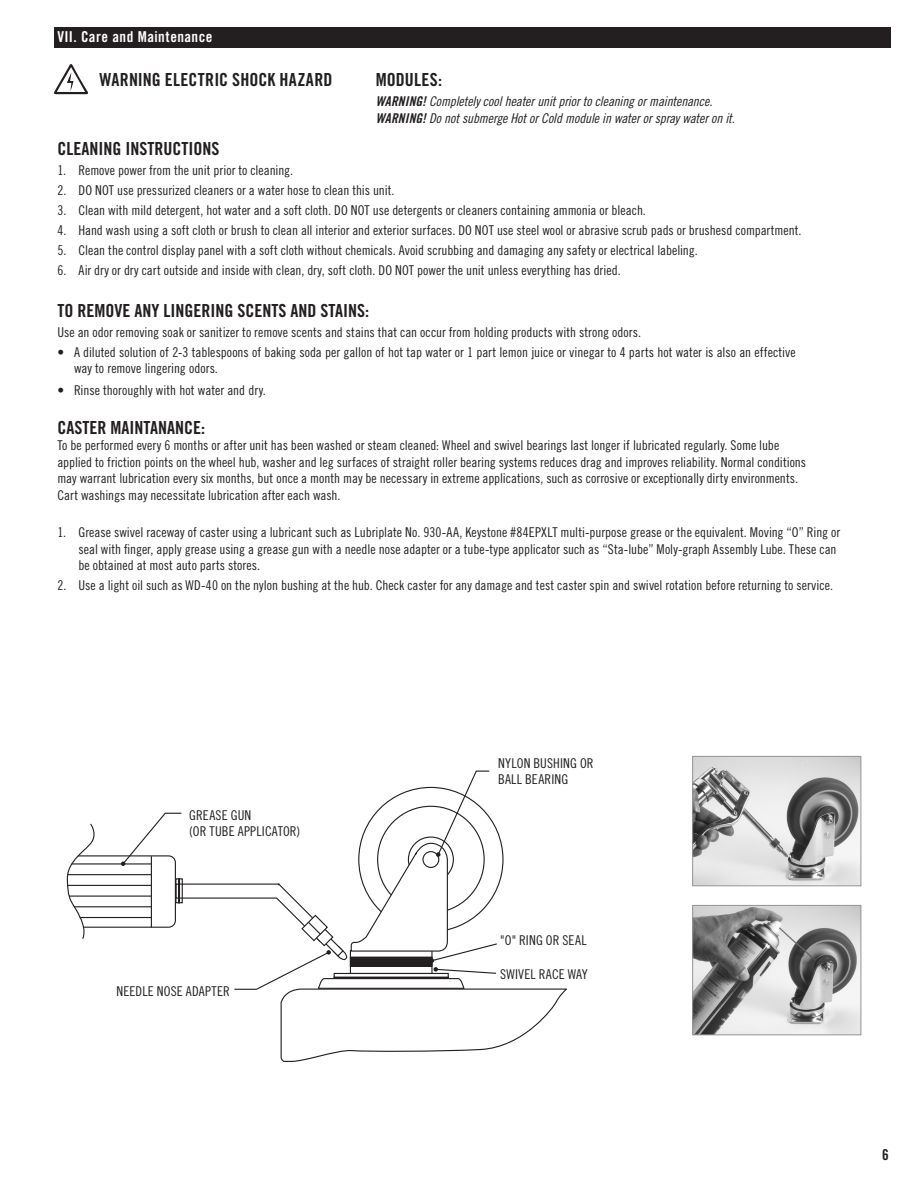
<style>
.page{position:relative;width:918px;height:1188px;background:#fff}
.page>*{position:absolute;margin:0;border:0;box-sizing:border-box;transform-origin:0 0}
.Body{font:18px "Trade Gothic LT Std Bd Cn 20";color:#231f20}
.Sub_Head_WHT{font:15px "Trade Gothic LT Std Bd Cn 20";letter-spacing:.03em;color:#fff}
.t1{font:15px "Trade Gothic LT Std Bd Cn 20";color:#231f20}
.Body-2{font:13.5px/16.5px "Trade Gothic LT Std Cn 18";color:#231f20}
.Body_with_Bullet{font:13.5px/16.5px "Trade Gothic LT Std Cn 18";color:#231f20}
.Body-3{font:13.5px/16.5px "Trade Gothic LT Std Cn 18 Obl";letter-spacing:-.01em;color:#231f20}
.s1{font-family:"Trade Gothic LT Std Bd Cn 20 Obl"}
</style>
<div class="page">
<img style="left:694px;top:758px;width:165px;height:126px">
<div style="left:692px;top:756px;width:169px;height:130px;border:1px solid #939598"></div>
<img style="left:694px;top:907px;width:165px;height:126px">
<div style="left:692px;top:905px;width:169px;height:130px;border:1px solid #939598"></div>
<svg style="left:66px;top:770px;width:501px;height:292px"></svg>
<div style="left:54px;top:27px;width:837px;height:20px;background:#231f20"></div>
<svg style="left:54px;top:64px;width:34px;height:30px"></svg>
<p class="Sub_Head_WHT" style="left:58px;top:28px;width:157px">VII. Care and Maintenance</p>
<p class="Body" style="left:100px;top:69px;width:234px">WARNING ELECTRIC SHOCK HAZARD</p>
<p class="Body" style="left:376px;top:69px;width:68px">MODULES:</p>
<p class="Body-3" style="left:376px;top:94px;width:360px"><span class="s1">WARNING!</span> Completely cool heater unit prior to cleaning or maintenance.<br><span class="s1">WARNING!</span> Do not submerge Hot or Cold module in water or spray water on it.</p>
<p class="Body" style="left:58px;top:138px;width:163px">CLEANING INSTRUCTIONS</p>
<p class="Body-2" style="left:58px;top:162px;width:237px">1. Remove power from the unit prior to cleaning.</p>
<p class="Body-2" style="left:58px;top:182px;width:339px">2. DO NOT use pressurized cleaners or a water hose to clean this unit.</p>
<p class="Body-2" style="left:58px;top:202px;width:590px">3. Clean with mild detergent, hot water and a soft cloth. DO NOT use detergents or cleaners containing ammonia or bleach.</p>
<p class="Body-2" style="left:58px;top:222px;width:746px">4. Hand wash using a soft cloth or brush to clean all interior and exterior surfaces. DO NOT use steel wool or abrasive scrub pads or brushesd compartment.</p>
<p class="Body-2" style="left:58px;top:242px;width:642px">5. Clean the control display panel with a soft cloth without chemicals. Avoid scrubbing and damaging any safety or electrical labeling.</p>
<p class="Body-2" style="left:58px;top:262px;width:565px">6. Air dry or dry cart outside and inside with clean, dry, soft cloth. DO NOT power the unit unless everything has dried.</p>
<p class="Body" style="left:58px;top:299px;width:313px">TO REMOVE ANY LINGERING SCENTS AND STAINS:</p>
<p class="Body-2" style="left:58px;top:324px;width:585px">Use an odor removing soak or sanitizer to remove scents and stains that can occur from holding products with strong odors.</p>
<p class="Body_with_Bullet" style="left:74px;top:344px;width:723px;text-indent:-16px">• A diluted solution of 2-3 tablespoons of baking soda per gallon of hot tap water or 1 part lemon juice or vinegar to 4 parts hot water is also an effective way to remove lingering odors.</p>
<p class="Body_with_Bullet" style="left:58px;top:382px;width:210px">• Rinse thoroughly with hot water and dry.</p>
<p class="Body" style="left:58px;top:416px;width:149px">CASTER MAINTANANCE:</p>
<p class="Body-2" style="left:58px;top:437px;width:750px">To be performed every 6 months or after unit has been washed or steam cleaned: Wheel and swivel bearings last longer if lubricated regularly. Some lube applied to friction points on the wheel hub, washer and leg surfaces of straight roller bearing systems reduces drag and improves reliability. Normal conditions may warrant lubrication every six months, but once a month may be necessary in extreme applications, such as corrosive or exceptionally dirty environments.<br>Cart washings may necessitate lubrication after each wash.</p>
<p class="Body-2" style="left:79px;top:524px;width:763px;text-indent:-21px">1. Grease swivel raceway of caster using a lubricant such as Lubriplate No. 930-AA, Keystone #84EPXLT multi-purpose grease or the equivalent. Moving “O” Ring or seal with finger, apply grease using a grease gun with a needle nose adapter or a tube-type applicator such as “Sta-lube” Moly-graph Assembly Lube. These can be obtained at most auto parts stores.</p>
<p class="Body-2" style="left:58px;top:577px;width:777px">2. Use a light oil such as WD-40 on the nylon bushing at the hub. Check caster for any damage and test caster spin and swivel rotation before returning to service.</p>
<p class="Body-2" style="left:189px;top:807px;width:113px">GREASE GUN<br>(OR TUBE APPLICATOR)</p>
<p class="Body-2" style="left:116px;top:983px;width:115px">NEEDLE NOSE ADAPTER</p>
<p class="Body-2" style="left:498px;top:755px;width:97px">NYLON BUSHING OR<br>BALL BEARING</p>
<p class="Body-2" style="left:500px;top:932px;width:88px">"O" RING OR SEAL</p>
<p class="Body-2" style="left:500px;top:965px;width:89px">SWIVEL RACE WAY</p>
<p class="t1" style="left:882px;top:1145px;width:8px">6</p>
</div>
